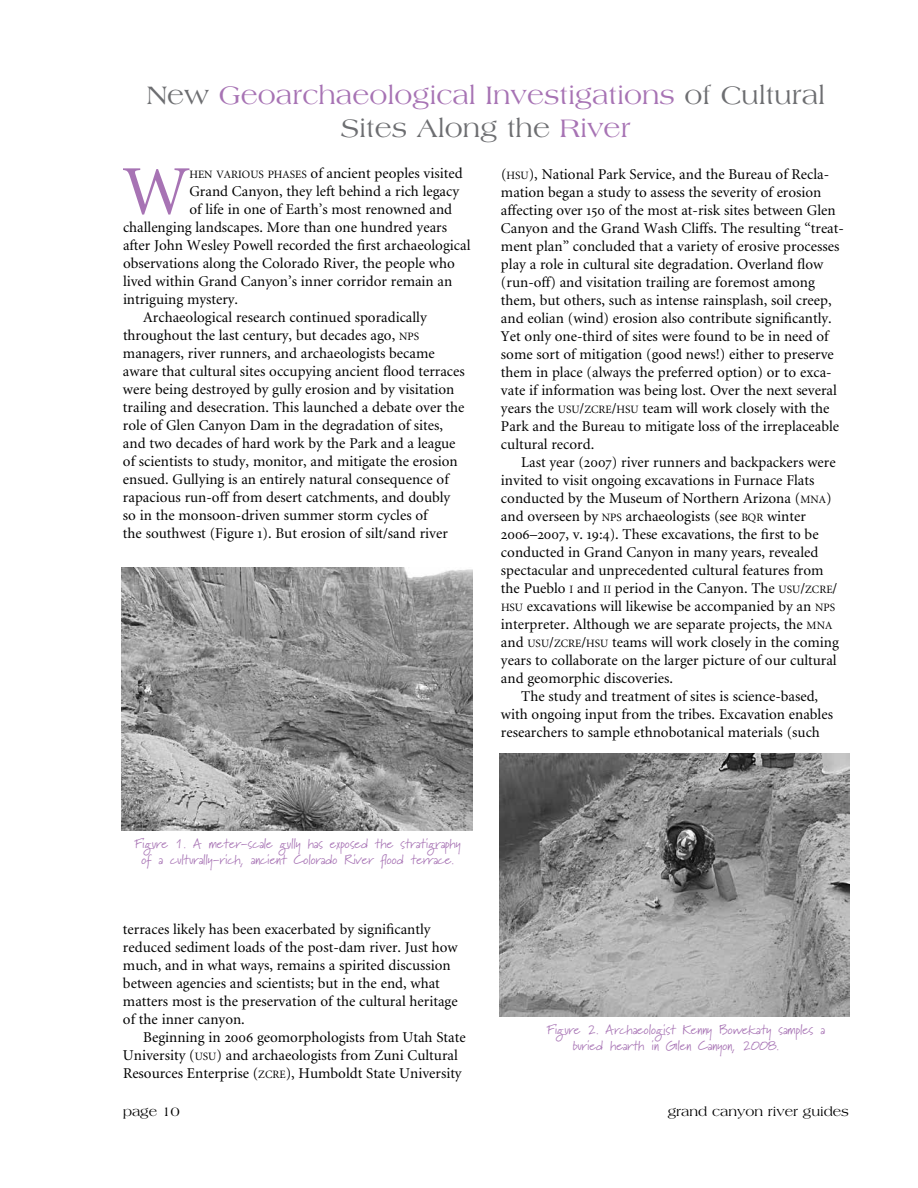
<style>
.page{position:relative;width:918px;height:1188px;background:#fff}
.page>*{position:absolute;margin:0;border:0;box-sizing:border-box;transform-origin:0 0}
.t1{font:70.35px "Minion";color:#a773b4}
.t2{font:27px/32.4px "Americana";color:#a773b4;text-align:center}
.t3{font:15px/18px "Minion";color:#000}
.t4{font:13.5px/16.2px "Marydale";color:#a773b4;text-align:center}
.t5{font:13.5px "Americana";color:#000}
.s1{color:#6d6e71}
.s2{font-size:11.25px}
.s3{font-family:"Minion Exp"}
.s4{font-style:inherit}
</style>
<div class="page">
<img style="left:122px;top:568px;width:350px;height:262px">
<img style="left:500px;top:754px;width:349px;height:262px">
<h2 class="t2" style="left:147px;top:79px;width:680px"><span class="s1">New</span> Geoarchaeological Investigations <span class="s1">of Cultural<br>Sites Along the</span> River</h2>
<h1 class="t1" style="left:123px;top:157px;width:68px">W</h1>
<p class="t3" style="left:189px;top:165px;width:275px"><span class="s2">HEN VARIOUS PHASES</span> of ancient peoples visited</p>
<p class="t3" style="left:189px;top:183px;width:271px">Grand Canyon, they left behind a rich legacy</p>
<p class="t3" style="left:189px;top:201px;width:264px">of life in one of Earth’s most renowned and</p>
<p class="t3" style="left:123px;top:219px;width:326px">challenging landscapes. More than one hundred years</p>
<p class="t3" style="left:123px;top:237px;width:349px">after John Wesley Powell recorded the first archaeological</p>
<p class="t3" style="left:123px;top:255px;width:333px">observations along the Colorado River, the people who</p>
<p class="t3" style="left:123px;top:273px;width:331px">lived within Grand Canyon’s inner corridor remain an</p>
<p class="t3" style="left:123px;top:291px;width:117px">intriguing mystery.</p>
<p class="t3" style="left:143px;top:309px;width:285px">Archaeological research continued sporadically</p>
<p class="t3" style="left:123px;top:327px;width:298px">throughout the last century, but decades ago, <span class="s2">NPS</span></p>
<p class="t3" style="left:123px;top:345px;width:313px">managers, river runners, and archaeologists became</p>
<p class="t3" style="left:123px;top:363px;width:343px">aware that cultural sites occupying ancient flood terraces</p>
<p class="t3" style="left:123px;top:381px;width:333px">were being destroyed by gully erosion and by visitation</p>
<p class="t3" style="left:123px;top:399px;width:343px">trailing and desecration. This launched a debate over the</p>
<p class="t3" style="left:123px;top:417px;width:322px">role of Glen Canyon Dam in the degradation of sites,</p>
<p class="t3" style="left:123px;top:435px;width:334px">and two decades of hard work by the Park and a league</p>
<p class="t3" style="left:123px;top:453px;width:336px">of scientists to study, monitor, and mitigate the erosion</p>
<p class="t3" style="left:123px;top:471px;width:327px">ensued. Gullying is an entirely natural consequence of</p>
<p class="t3" style="left:123px;top:489px;width:329px">rapacious run-off from desert catchments, and doubly</p>
<p class="t3" style="left:123px;top:507px;width:306px">so in the monsoon-driven summer storm cycles of</p>
<p class="t3" style="left:123px;top:525px;width:326px">the southwest (Figure <span class="s3">1</span>). But erosion of silt/sand river</p>
<p class="t3" style="left:501px;top:166px;width:344px">(<span class="s2">HSU</span>), National Park Service, and the Bureau of Recla&shy;mation began a study to assess the severity of erosion affecting over <span class="s3">150</span> of the most at-risk sites between Glen Canyon and the Grand Wash Cliffs. The resulting “treat&shy;ment plan” concluded that a variety of erosive processes play a role in cultural site degradation. Overland flow (run-off) and visitation trailing are foremost among them, but others, such as intense rainsplash, soil creep, and eolian (wind) erosion also contribute significantly.<br>Yet only one-third of sites were found to be in need of some sort of mitigation (good news!) either to preserve them in place (always the preferred option) or to exca&shy;vate if information was being lost. Over the next several years the <span class="s2">USU</span><span class="s4">/</span><span class="s2">ZCRE</span><span class="s4">/</span><span class="s2">HSU</span> team will work closely with the Park and the Bureau to mitigate loss of the irreplaceable cultural record.</p>
<p class="t3" style="left:501px;top:454px;width:339px;text-indent:20px">Last year (<span class="s3">2007</span>) river runners and backpackers were invited to visit ongoing excavations in Furnace Flats conducted by the Museum of Northern Arizona (<span class="s2">MNA</span>) and overseen by <span class="s2">NPS</span> archaeologists (see <span class="s2">BQR</span> winter <span class="s3">2006</span>–<span class="s3">2007</span>, v. <span class="s3">19</span>:<span class="s3">4</span>). These excavations, the first to be conducted in Grand Canyon in many years, revealed spectacular and unprecedented cultural features from the Pueblo <span class="s2">I</span> and <span class="s2">II</span> period in the Canyon. The <span class="s2">USU</span><span class="s4">/</span><span class="s2">ZCRE</span><span class="s4">/ </span><span class="s2">HSU</span> excavations will likewise be accompanied by an <span class="s2">NPS </span>interpreter. Although we are separate projects, the <span class="s2">MNA </span>and <span class="s2">USU</span><span class="s4">/</span><span class="s2">ZCRE</span><span class="s4">/</span><span class="s2">HSU</span> teams will work closely in the coming years to collaborate on the larger picture of our cultural and geomorphic discoveries.</p>
<p class="t3" style="left:501px;top:688px;width:334px;text-indent:20px">The study and treatment of sites is science-based, with ongoing input from the tribes. Excavation enables researchers to sample ethnobotanical materials (such</p>
<p class="t4" style="left:135px;top:835px;width:327px">Figure 1. A meter-scale gully has exposed the stratigraphy of a culturally-rich, ancient Colorado River flood terrace.</p>
<p class="t3" style="left:123px;top:921px;width:336px">terraces likely has been exacerbated by significantly reduced sediment loads of the post-dam river. Just how much, and in what ways, remains a spirited discussion between agencies and scientists; but in the end, what matters most is the preservation of the cultural heritage of the inner canyon.</p>
<p class="t3" style="left:123px;top:1029px;width:344px;text-indent:20px">Beginning in <span class="s3">2006</span> geomorphologists from Utah State<br>University (<span class="s2">USU</span>) and archaeologists from Zuni Cultural<br>Resources Enterprise (<span class="s2">ZCRE</span>), Humboldt State University</p>
<p class="t4" style="left:573px;top:1021px;width:254px;text-align:left;text-indent:-25px">Figure 2. Archaeologist Kenny Bowekaty samples a buried hearth in Glen Canyon, 2008.</p>
<p class="t5" style="left:123px;top:1104px;width:58px">page 10</p>
<p class="t5" style="left:668px;top:1104px;width:183px">grand canyon river guides</p>
</div>
